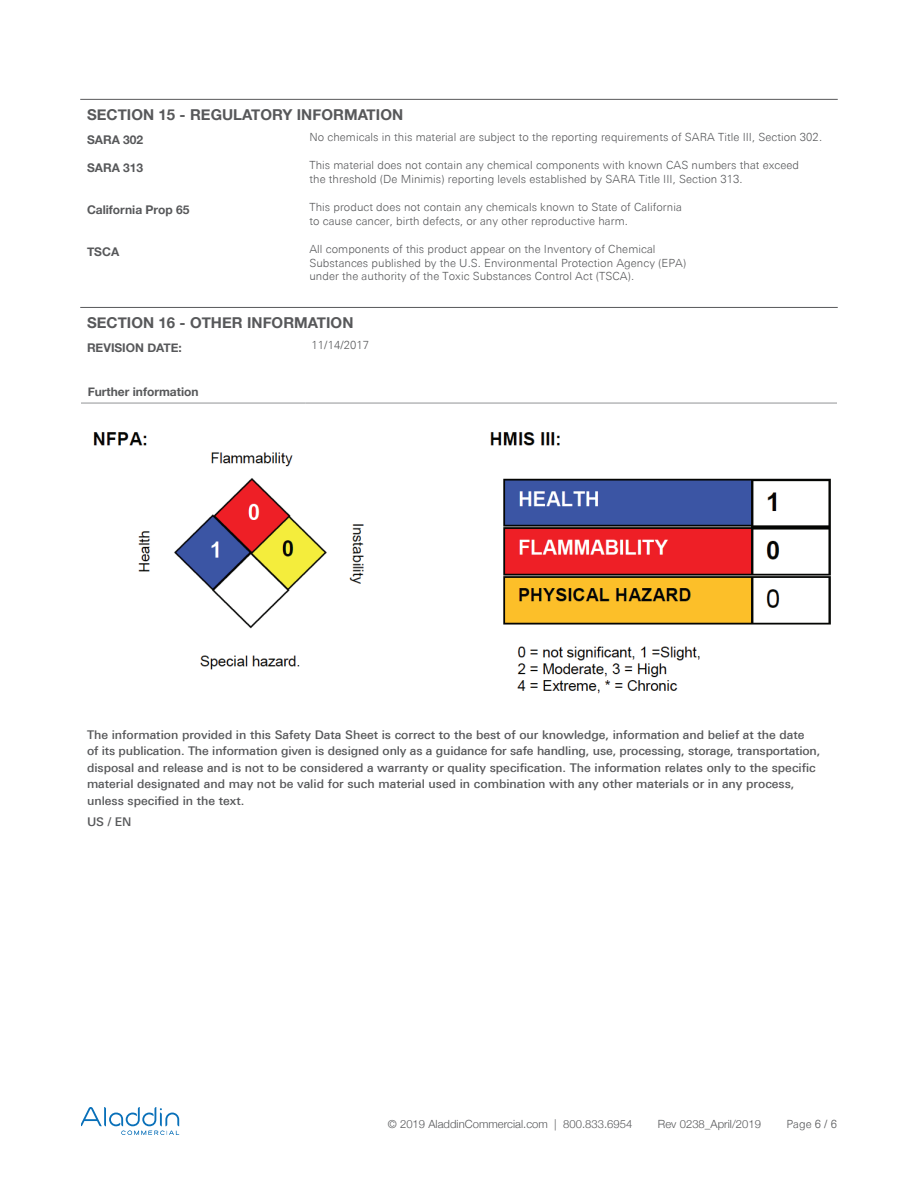
<style>
.page{position:relative;width:918px;height:1188px;background:#fff}
.page>*{position:absolute;margin:0;border:0;box-sizing:border-box;transform-origin:0 0}
.t1{font:700 15px "Helvetica Neue";letter-spacing:.005em;color:#57585a}
.t2{font:500 12px/16.5px "Linotype Univers Basic";color:#57585a}
.t3{font:700 12px "Helvetica Neue";color:#57585a}
.t4{font:300 11.25px/13.5px "Linotype Univers Basic";letter-spacing:.005em;color:#57585a}
.t5{font:300 11.25px "Helvetica Neue";letter-spacing:.005em;color:#57585a}
</style>
<div class="page">
<svg style="left:81px;top:1107px;width:98px;height:28px"></svg>
<hr style="left:80px;top:99px;width:758px;height:1px;background:#57585a">
<hr style="left:81px;top:403px;width:225px;height:1px;background:#919496">
<hr style="left:306px;top:403px;width:531px;height:1px;background:#919496">
<hr style="left:80px;top:307px;width:758px;height:1px;background:#57585a">
<img style="left:93px;top:432px;width:738px;height:262px">
<div style="left:297px;top:453px;width:8px;height:7px;background:#fff"></div>
<h1 class="t1" style="left:87px;top:103px;width:318px">SECTION 15 - REGULATORY INFORMATION</h1>
<p class="t3" style="left:87px;top:130px;width:58px">SARA 302</p>
<p class="t4" style="left:309px;top:130px;width:514px">No chemicals in this material are subject to the reporting requirements of SARA Title III, Section 302.</p>
<p class="t3" style="left:87px;top:158px;width:58px">SARA 313</p>
<p class="t4" style="left:309px;top:159px;width:491px">This material does not contain any chemical components with known CAS numbers that exceed the threshold (De Minimis) reporting levels established by SARA Title III, Section 313.</p>
<p class="t3" style="left:87px;top:200px;width:104px">California Prop 65</p>
<p class="t4" style="left:309px;top:201px;width:374px">This product does not contain any chemicals known to State of California to cause cancer, birth defects, or any other reproductive harm.</p>
<p class="t3" style="left:87px;top:242px;width:34px">TSCA</p>
<p class="t4" style="left:309px;top:243px;width:378px">All components of this product appear on the Inventory of Chemical<br>Substances published by the U.S. Environmental Protection Agency (EPA) under the authority of the Toxic Substances Control Act (TSCA).</p>
<h1 class="t1" style="left:87px;top:311px;width:268px">SECTION 16 - OTHER INFORMATION</h1>
<p class="t3" style="left:87px;top:338px;width:96px">REVISION DATE:</p>
<p class="t4" style="left:312px;top:338px;width:59px">11/14/2017</p>
<p class="t3" style="left:88px;top:383px;width:112px">Further information</p>
<p class="t2" style="left:87px;top:726px;width:735px">The information provided in this Safety Data Sheet is correct to the best of our knowledge, information and belief at the date<br>of its publication. The information given is designed only as a guidance for safe handling, use, processing, storage, transportation, disposal and release and is not to be considered a warranty or quality specification. The information relates only to the specific material designated and may not be valid for such material used in combination with any other materials or in any process, unless specified in the text.</p>
<p class="t2" style="left:87px;top:814px;width:46px">US / EN</p>
<p class="t5" style="left:388px;top:1115px;width:246px">© 2019 AladdinCommercial.com | 800.833.6954</p>
<p class="t5" style="left:658px;top:1115px;width:105px">Rev 0238_April/2019</p>
<p class="t4" style="left:786px;top:1117px;width:52px">Page 6 / 6</p>
</div>
